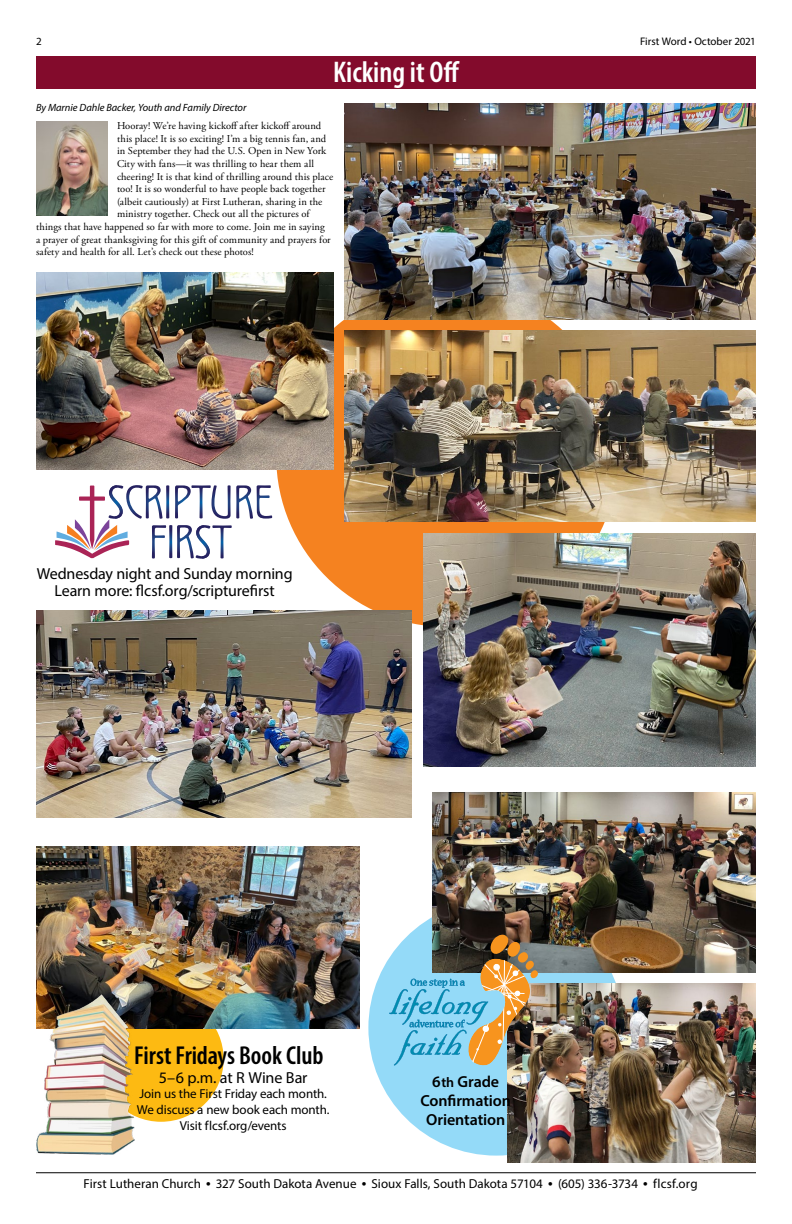
<style>
.page{position:relative;width:792px;height:1224px;background:#fff}
.page>*{position:absolute;margin:0;border:0;box-sizing:border-box;transform-origin:0 0}
.First_Word_Header_w{font:600 condensed 30px "Myriad Pro";color:#fff}
.First_Word_body_text{font:600 condensed 26px "Myriad Pro";letter-spacing:-.005em;color:#000}
.First_Word_body_text-2{font:16px "Myriad Pro";letter-spacing:-.01em;color:#000}
.First_Word_body_text-3{font:600 16px/19px "Myriad Pro";letter-spacing:-.01em;color:#000;text-align:center}
.First_Word_body_text-4{font:13px/15.6px "Myriad Pro";letter-spacing:-.005em;color:#000}
.t1{font:11px "Myriad Pro";letter-spacing:-.005em;color:#000}
.First_Word_body_text-5{font:10.5px "Adobe Garamond Pro";letter-spacing:.005em;color:#000}
.Byline{font:italic 10.5px "Myriad Pro";letter-spacing:-.005em;color:#000}
.s1{font-size:14px}
.s2{font-family:"Adobe Garamond Pro"}
</style>
<div class="page">
<hr style="left:36px;top:1172px;width:720px;height:1px;background:#000">
<div style="left:276px;top:285px;width:342px;height:342px;background:#f58220;border-radius:50%"></div>
<div style="left:98px;top:997px;width:126px;height:125px;background:#fdba12;border-radius:50%"></div>
<div style="left:368px;top:900px;width:256px;height:256px;background:#94daf8;border-radius:50%"></div>
<div style="left:36px;top:56px;width:720px;height:33px;background:#830b2c"></div>
<img style="left:36px;top:121px;width:72px;height:94px">
<img style="left:345px;top:104px;width:411px;height:215px">
<img style="left:37px;top:272px;width:297px;height:198px">
<img style="left:37px;top:846px;width:323px;height:182px">
<img style="left:433px;top:793px;width:322px;height:180px">
<img style="left:508px;top:983px;width:247px;height:179px">
<img style="left:345px;top:330px;width:410px;height:192px">
<svg style="left:55px;top:485px;width:217px;height:74px"></svg>
<img style="left:36px;top:610px;width:376px;height:208px">
<img style="left:423px;top:533px;width:332px;height:233px">
<img style="left:389px;top:935px;width:149px;height:132px">
<img style="left:36px;top:995px;width:98px;height:160px">
<p class="t1" style="left:36px;top:34px;width:7px">2</p>
<p class="First_Word_Header_w" style="left:333px;top:53px;width:128px">Kicking it Off</p>
<p class="Byline" style="left:36px;top:100px;width:212px">By Marnie Dahle Backer, Youth and Family Director</p>
<p class="First_Word_body_text-5" style="left:117px;top:119px;width:206px">Hooray! We’re having kickoff after kickoff around</p>
<p class="First_Word_body_text-5" style="left:117px;top:132px;width:211px">this place! It is so exciting! I’m a big tennis fan, and</p>
<p class="First_Word_body_text-5" style="left:117px;top:145px;width:211px">in September they had the U.S. Open in New York</p>
<p class="First_Word_body_text-5" style="left:117px;top:157px;width:199px">City with fans—it was thrilling to hear them all</p>
<p class="First_Word_body_text-5" style="left:117px;top:170px;width:218px">cheering! It is that kind of thrilling around this place</p>
<p class="First_Word_body_text-5" style="left:117px;top:182px;width:210px">too! It is so wonderful to have people back together</p>
<p class="First_Word_body_text-5" style="left:117px;top:195px;width:207px">(albeit cautiously) at First Lutheran, sharing in the</p>
<p class="First_Word_body_text-5" style="left:117px;top:208px;width:194px">ministry together. Check out all the pictures of</p>
<p class="First_Word_body_text-5" style="left:36px;top:220px;width:290px">things that have happened so far with more to come. Join me in saying</p>
<p class="First_Word_body_text-5" style="left:36px;top:233px;width:296px">a prayer of great thanksgiving for this gift of community and prayers for</p>
<p class="First_Word_body_text-5" style="left:36px;top:245px;width:219px">safety and health for all. Let’s check out these photos!</p>
<p class="First_Word_body_text-2" style="left:37px;top:563px;width:257px">Wednesday night and Sunday morning</p>
<p class="First_Word_body_text-2" style="left:54px;top:581px;width:222px">Learn more: flcsf.org/scripturefirst</p>
<p class="t1" style="left:640px;top:34px;width:117px">First Word • October 2021</p>
<p class="First_Word_body_text" style="left:134px;top:1039px;width:191px">First Fridays Book Club</p>
<p class="First_Word_body_text-2" style="left:159px;top:1067px;width:150px">5–6 p.m. at R Wine Bar</p>
<p class="First_Word_body_text-4" style="left:137px;top:1086px;width:194px">Join us the First Friday each month.<br>We discuss a new book each month.</p>
<p class="First_Word_body_text-4" style="left:180px;top:1117px;width:109px">Visit flcsf.org/events</p>
<p class="First_Word_body_text-3" style="left:421px;top:1072px;width:92px">6<span class="s1">th</span> Grade<br>Confirmation<br>Orientation</p>
<p class="First_Word_body_text-4" style="left:84px;top:1176px;width:616px">First Lutheran Church <span class="s2">•</span> 327 South Dakota Avenue <span class="s2">•</span> Sioux Falls, South Dakota 57104 <span class="s2">•</span> (605) 336-3734 <span class="s2">•</span> flcsf.org</p>
</div>
